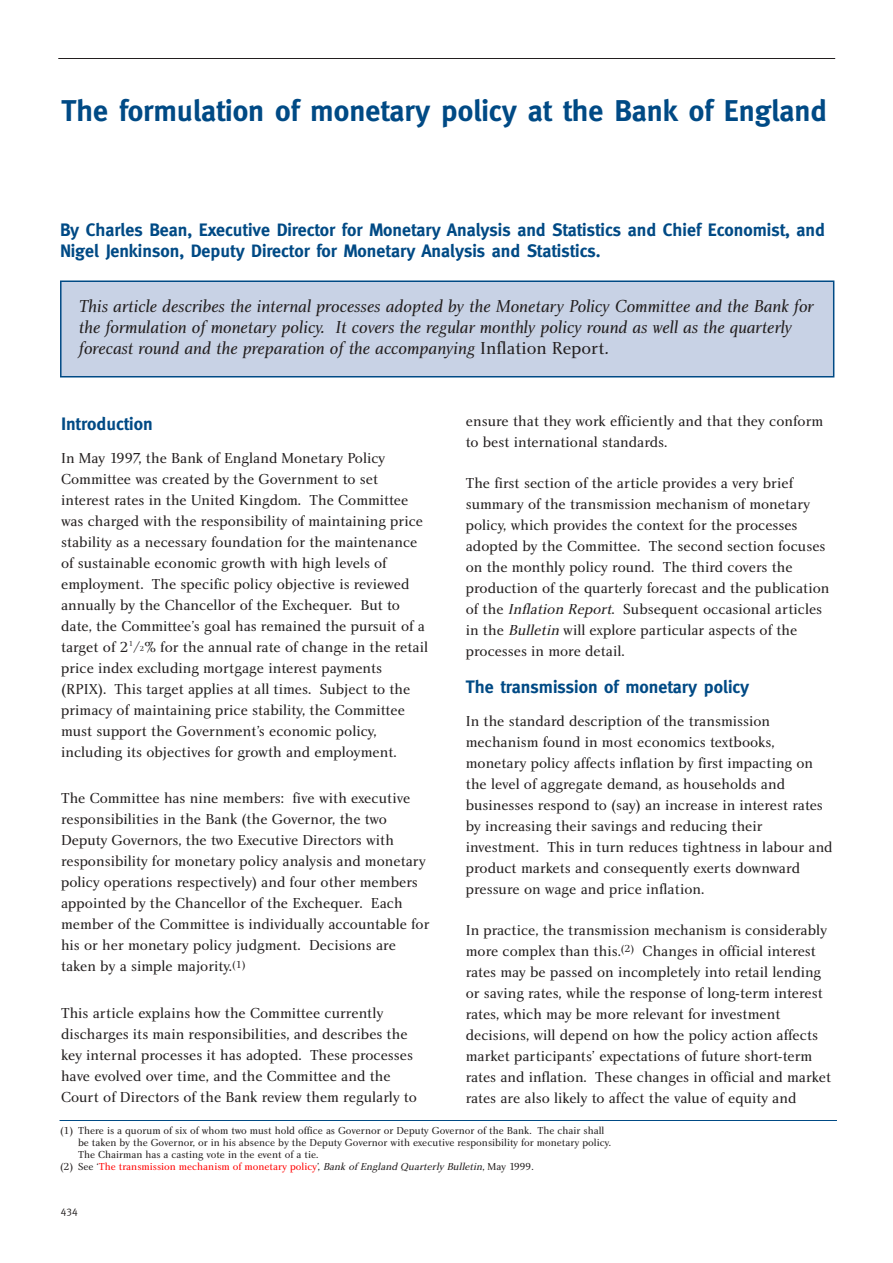
<style>
.page{position:relative;width:893px;height:1263px;background:#fff}
.page>*{position:absolute;margin:0;border:0;box-sizing:border-box;transform-origin:0 0}
.t1{font:700 30px "Meta";color:#004a85}
.t2{font:18px/21px "Charlotte Book Italic Plain";color:#231f1f}
.t3{font:700 18px/21px "Meta";color:#004a85}
.t4{font:15px/21px "Charlotte Book Plain";color:#231f1f}
.t5{font:10.5px "Charlotte Book Plain";color:#231f1f}
.t6{font:10.5px "Charlotte Book Plain";color:#f00}
.t7{font:10.5px "Meta";color:#231f1f}
.s1{font-family:"Charlotte Book Plain"}
.s2{font-size:7.5px}
.s3{font-style:italic}
.s4{color:#231f1f}
.s5{font-style:italic;color:#231f1f}
</style>
<div class="page">
<hr style="left:58px;top:58px;width:777px;height:1px;background:#231f1f">
<div style="left:61px;top:281px;width:772px;height:96px;background:#c8d2e5"></div>
<div style="left:60px;top:280px;width:774px;height:98px;border:2px solid #004a85"></div>
<hr style="left:60px;top:1120px;width:777px;height:1px;background:#004a85">
<h1 class="t1" style="left:62px;top:100px;width:767px">The formulation of monetary policy at the Bank of England</h1>
<p class="t3" style="left:60px;top:221px;width:766px">By Charles Bean, Executive Director for Monetary Analysis and Statistics and Chief Economist, and<br>Nigel Jenkinson, Deputy Director for Monetary Analysis and Statistics.</p>
<p class="t2" style="left:79px;top:298px;width:736px">This article describes the internal processes adopted by the Monetary Policy Committee and the Bank for the formulation of monetary policy. It covers the regular monthly policy round as well as the quarterly forecast round and the preparation of the accompanying <span class="s1">Inflation Report</span>.</p>
<p class="t3" style="left:61px;top:415px;width:93px">Introduction</p>
<p class="t4" style="left:61px;top:449px;width:368px">In May 1997, the Bank of England Monetary Policy Committee was created by the Government to set interest rates in the United Kingdom. The Committee was charged with the responsibility of maintaining price stability as a necessary foundation for the maintenance of sustainable economic growth with high levels of employment. The specific policy objective is reviewed annually by the Chancellor of the Exchequer. But to date, the Committee’s goal has remained the pursuit of a target of 2<sup>1</sup>/<span class="s2">2</span>% for the annual rate of change in the retail price index excluding mortgage interest payments (RPIX). This target applies at all times. Subject to the primacy of maintaining price stability, the Committee must support the Government’s economic policy, including its objectives for growth and employment.</p>
<p class="t4" style="left:61px;top:789px;width:370px">The Committee has nine members: five with executive responsibilities in the Bank (the Governor, the two Deputy Governors, the two Executive Directors with responsibility for monetary policy analysis and monetary policy operations respectively) and four other members appointed by the Chancellor of the Exchequer. Each member of the Committee is individually accountable for his or her monetary policy judgment. Decisions are taken by a simple majority.<sup>(1)</sup></p>
<p class="t4" style="left:61px;top:1004px;width:357px">This article explains how the Committee currently discharges its main responsibilities, and describes the key internal processes it has adopted. These processes have evolved over time, and the Committee and the Court of Directors of the Bank review them regularly to</p>
<p class="t4" style="left:466px;top:412px;width:359px">ensure that they work efficiently and that they conform to best international standards.</p>
<p class="t4" style="left:466px;top:474px;width:365px">The first section of the article provides a very brief summary of the transmission mechanism of monetary policy, which provides the context for the processes adopted by the Committee. The second section focuses on the monthly policy round. The third covers the production of the quarterly forecast and the publication of the <span class="s3">Inflation Report</span>. Subsequent occasional articles in the <span class="s3">Bulletin</span>will explore particular aspects of the processes in more detail.</p>
<p class="t3" style="left:466px;top:678px;width:285px">The transmission of monetary policy</p>
<p class="t4" style="left:466px;top:712px;width:368px">In the standard description of the transmission mechanism found in most economics textbooks, monetary policy affects inflation by first impacting on the level of aggregate demand, as households and businesses respond to (say) an increase in interest rates by increasing their savings and reducing their investment. This in turn reduces tightness in labour and product markets and consequently exerts downward pressure on wage and price inflation.</p>
<p class="t4" style="left:466px;top:921px;width:367px">In practice, the transmission mechanism is considerably more complex than this.<sup>(2)</sup> Changes in official interest rates may be passed on incompletely into retail lending or saving rates, while the response of long-term interest rates, which may be more relevant for investment decisions, will depend on how the policy action affects market participants’ expectations of future short-term rates and inflation. These changes in official and market rates are also likely to affect the value of equity and</p>
<p class="t5" style="left:60px;top:1127px;width:546px">(1) There is a quorum of six of whom two must hold office as Governor or Deputy Governor of the Bank. The chair shall</p>
<p class="t5" style="left:78px;top:1139px;width:534px">be taken by the Governor, or in his absence by the Deputy Governor with executive responsibility for monetary policy.</p>
<p class="t5" style="left:78px;top:1151px;width:242px">The Chairman has a casting vote in the event of a tie.</p>
<p class="t6" style="left:60px;top:1163px;width:475px"><span class="s4">(2) See ‘</span>The transmission mechanism of monetary policy<span class="s4">’,</span> <span class="s5">Bank of England Quarterly Bulletin</span><span class="s4">, May 1999.</span></p>
<p class="t7" style="left:61px;top:1207px;width:18px">434</p>
</div>
